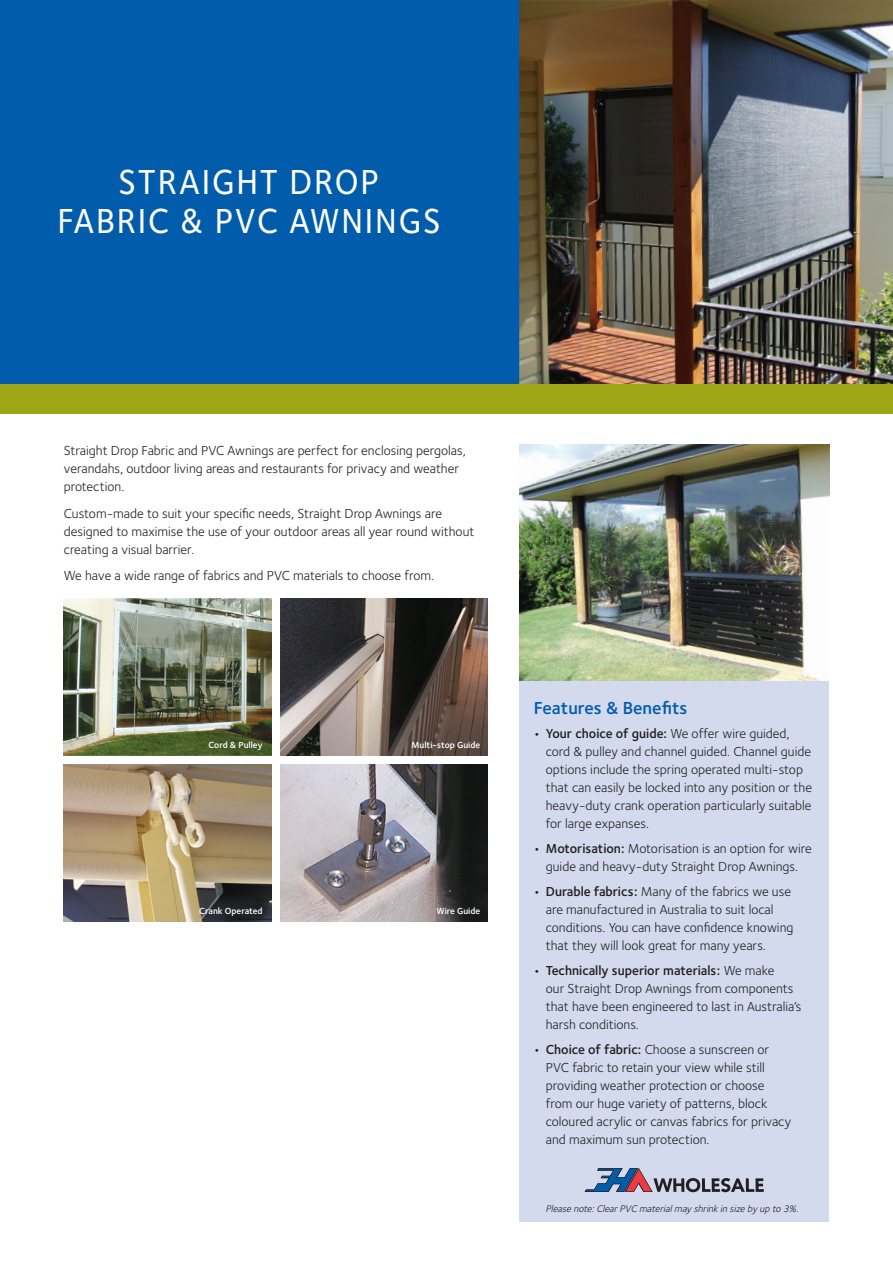
<style>
.page{position:relative;width:893px;height:1263px;background:#fff}
.page>*{position:absolute;margin:0;border:0;box-sizing:border-box;transform-origin:0 0}
.t1{font:36px/39px "Foundry Sterling Medium OSF";letter-spacing:.055em;color:#fff;text-align:center;scale:.93 1}
.t2{font:600 18px "Foundry Sterling";color:#015dab}
.t3{font:13.5px/18px "Foundry Sterling";color:#231f20}
.t4{font:italic 9.9px "Foundry Sterling";color:#231f20}
.t5{font:600 9.15px "Foundry Sterling";color:#fff}
.s1{font-weight:600}
</style>
<div class="page">
<div style="left:0;top:0;width:519px;height:414px;background:#015dab"></div>
<div style="left:519px;top:444px;width:310px;height:777px;background:#d3daee"></div>
<svg style="left:584px;top:1168px;width:180px;height:25px"></svg>
<img style="left:519px;top:0;width:374px;height:384px">
<img style="left:64px;top:598px;width:207px;height:157px">
<img style="left:64px;top:765px;width:207px;height:157px">
<img style="left:280px;top:598px;width:207px;height:157px">
<img style="left:280px;top:765px;width:207px;height:157px">
<div style="left:0;top:384px;width:893px;height:30px;background:#9ea615"></div>
<img style="left:519px;top:445px;width:310px;height:236px">
<h1 class="t1" style="left:57px;top:162px;width:413px">STRAIGHT DROP<br>FABRIC &amp; PVC AWNINGS</h1>
<p class="t3" style="left:64px;top:442px;width:404px">Straight Drop Fabric and PVC Awnings are perfect for enclosing pergolas, verandahs, outdoor living areas and restaurants for privacy and weather protection.</p>
<p class="t3" style="left:64px;top:504px;width:412px">Custom-made to suit your specific needs, Straight Drop Awnings are designed to maximise the use of your outdoor areas all year round without creating a visual barrier.</p>
<p class="t3" style="left:64px;top:567px;width:372px">We have a wide range of fabrics and PVC materials to choose from.</p>
<p class="t5" style="left:209px;top:739px;width:56px">Cord &amp; Pulley</p>
<p class="t5" style="left:412px;top:739px;width:70px">Multi-stop Guide</p>
<p class="t5" style="left:199px;top:906px;width:65px">Crank Operated</p>
<p class="t5" style="left:436px;top:906px;width:45px">Wire Guide</p>
<h2 class="t2" style="left:534px;top:697px;width:155px">Features &amp; Benefits</h2>
<p class="t3" style="left:546px;top:725px;width:268px;text-indent:-12px"><span class="s1">• Your choice of guide:</span> We offer wire guided, cord &amp; pulley and channel guided. Channel guide options include the spring operated multi-stop that can easily be locked into any position or the heavy-duty crank operation particularly suitable for large expanses.</p>
<p class="t3" style="left:534px;top:840px;width:279px;text-align:center"><span class="s1">• Motorisation:</span> Motorisation is an option for wire guide and heavy-duty Straight Drop Awnings.</p>
<p class="t3" style="left:546px;top:882px;width:249px;text-indent:-12px"><span class="s1">• Durable fabrics:</span> Many of the fabrics we use are manufactured in Australia to suit local conditions. You can have confidence knowing that they will look great for many years.</p>
<p class="t3" style="left:546px;top:961px;width:257px;text-indent:-12px"><span class="s1">• Technically superior materials:</span> We make<br>our Straight Drop Awnings from components that have been engineered to last in Australia’s harsh conditions.</p>
<p class="t3" style="left:546px;top:1040px;width:247px;text-indent:-12px"><span class="s1">• Choice of fabric:</span> Choose a sunscreen or PVC fabric to retain your view while still providing weather protection or choose from our huge variety of patterns, block coloured acrylic or canvas fabrics for privacy and maximum sun protection.</p>
<p class="t4" style="left:545px;top:1203px;width:257px">Please note:ClearPVC materialmay shrink in size by up to 3%.</p>
</div>
